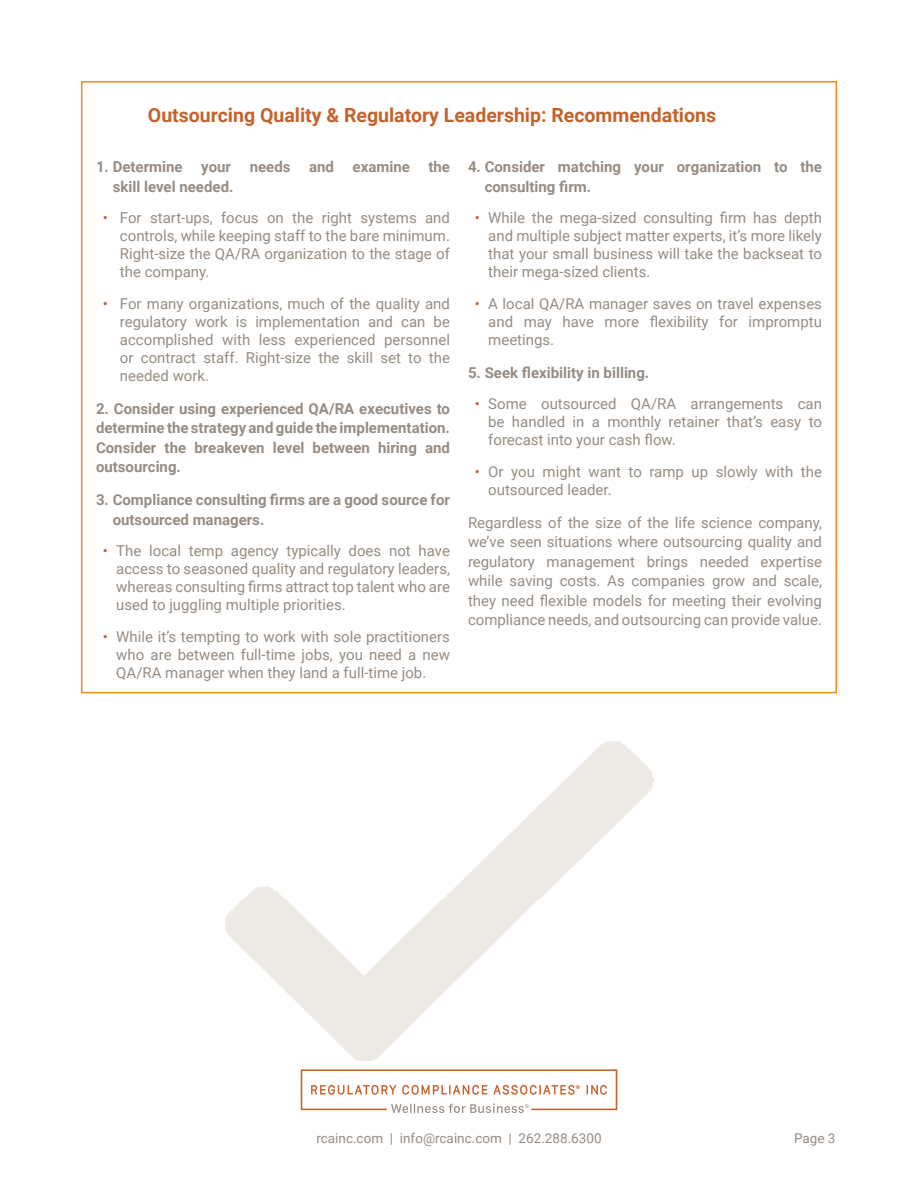
<style>
.page{position:relative;width:918px;height:1188px;background:#fff}
.page>*{position:absolute;margin:0;border:0;box-sizing:border-box;transform-origin:0 0}
.Subhead{font:700 19.5px "Roboto";color:#c4622d}
.Body_Copy{font:15px/18px "Roboto";color:#968c83;text-align:justify}
.Body_Copy-2{font:700 15px/19.5px "Roboto";color:#968c83}
.t1{font:13.5px "Roboto";color:#968c83}
.s1{color:#c4622d}
</style>
<div class="page">
<svg style="left:301px;top:1069px;width:316px;height:44px"></svg>
<img style="left:225px;top:741px;width:428px;height:320px">
<p class="Subhead" style="left:148px;top:101px;width:570px">Outsourcing Quality &amp; Regulatory Leadership: Recommendations</p>
<p class="Body_Copy-2" style="left:113px;top:157px;width:339px;text-indent:-17px">1. Determine your needs and examine the skill level needed.</p>
<p class="Body_Copy" style="left:120px;top:209px;width:332px;text-indent:-17px"><span class="s1">•</span> For start-ups, focus on the right systems and controls, while keeping staff to the bare minimum.<br>Right-size the QA/RA organization to the stage of the company.</p>
<p class="Body_Copy" style="left:120px;top:294px;width:332px;text-indent:-17px"><span class="s1">•</span> For many organizations, much of the quality and regulatory work is implementation and can be accomplished with less experienced personnel or contract staff. Right-size the skill set to the needed work.</p>
<p class="Body_Copy-2" style="left:96px;top:398px;width:356px;text-align:justify">2. Consider using experienced QA/RA executives to determine the strategy and guide the implementation.<br>Consider the breakeven level between hiring and outsourcing.</p>
<p class="Body_Copy-2" style="left:113px;top:490px;width:339px;text-indent:-17px">3. Compliance consulting firms are a good source for outsourced managers.</p>
<p class="Body_Copy" style="left:116px;top:542px;width:335px;text-indent:-14px"><span class="s1">•</span> The local temp agency typically does not have access to seasoned quality and regulatory leaders, whereas consulting firms attract top talent who are used to juggling multiple priorities.</p>
<p class="Body_Copy" style="left:116px;top:627px;width:335px;text-indent:-14px"><span class="s1">•</span> While it’s tempting to work with sole practitioners who are between full-time jobs, you need a new QA/RA manager when they land a full-time job.</p>
<p class="Body_Copy-2" style="left:485px;top:157px;width:339px;text-indent:-17px">4. Consider matching your organization to the consulting firm.</p>
<p class="Body_Copy" style="left:488px;top:209px;width:335px;text-indent:-14px"><span class="s1">•</span> While the mega-sized consulting firm has depth and multiple subject matter experts, it’s more likely that your small business will take the backseat to their mega-sized clients.</p>
<p class="Body_Copy" style="left:488px;top:294px;width:335px;text-indent:-14px"><span class="s1">•</span> A local QA/RA manager saves on travel expenses and may have more flexibility for impromptu meetings.</p>
<p class="Body_Copy-2" style="left:468px;top:362px;width:183px">5. Seek flexibility in billing.</p>
<p class="Body_Copy" style="left:488px;top:395px;width:335px;text-indent:-14px"><span class="s1">•</span> Some outsourced QA/RA arrangements can be handled in a monthly retainer that’s easy to forecast into your cash flow.</p>
<p class="Body_Copy" style="left:488px;top:462px;width:335px;text-indent:-14px"><span class="s1">•</span> Or you might want to ramp up slowly with the outsourced leader.</p>
<p class="Body_Copy" style="left:468px;top:512px;width:356px;line-height:19.5px">Regardless of the size of the life science company, we’ve seen situations where outsourcing quality and regulatory management brings needed expertise while saving costs. As companies grow and scale, they need flexible models for meeting their evolving compliance needs, and outsourcing can provide value.</p>
<p class="t1" style="left:316px;top:1129px;width:287px">rcainc.com | info@rcainc.com | 262.288.6300</p>
<p class="t1" style="left:794px;top:1129px;width:43px">Page 3</p>
</div>
